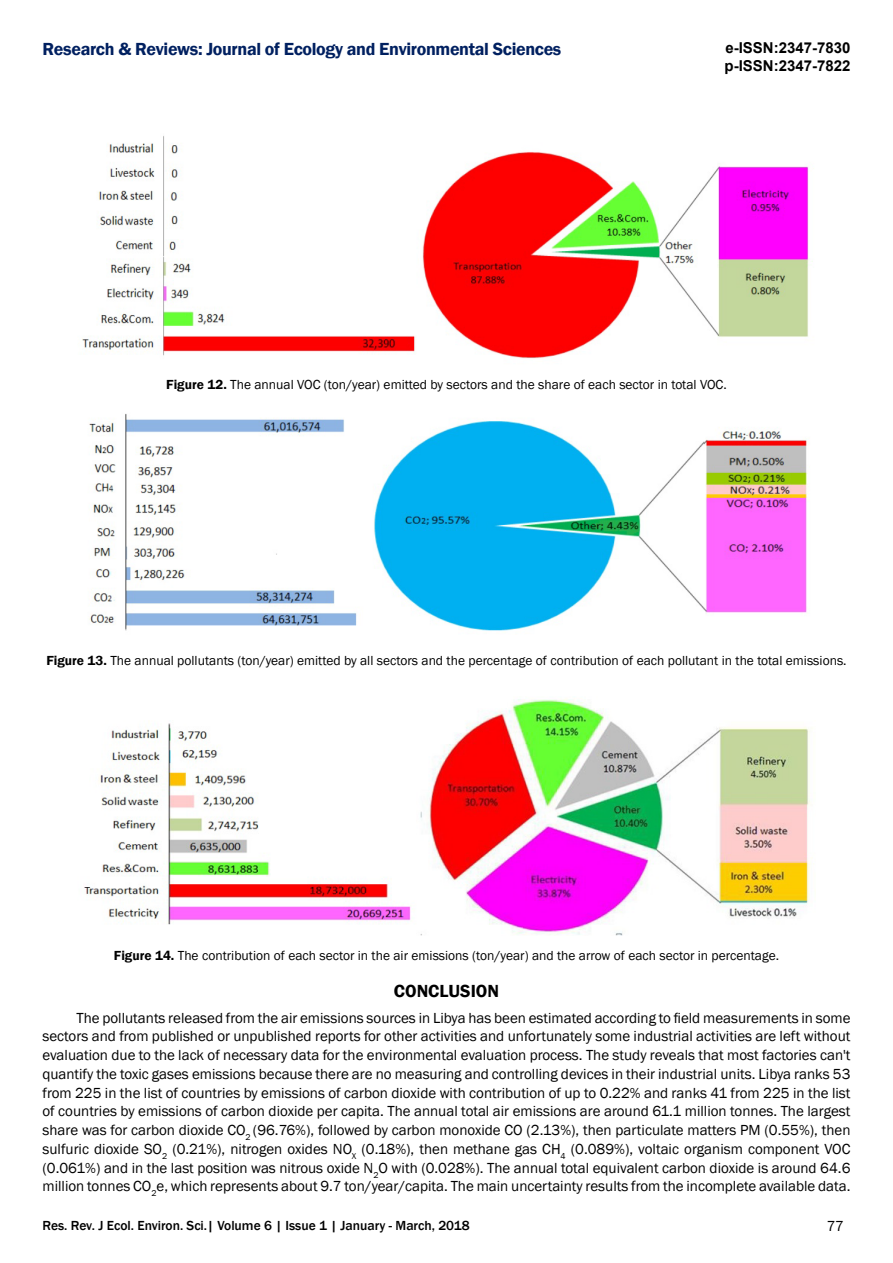
<style>
.page{position:relative;width:893px;height:1263px;background:#fff}
.page>*{position:absolute;margin:0;border:0;box-sizing:border-box;transform-origin:0 0}
.t1{font:600 18px "Franklin Gothic";letter-spacing:-.02em;color:#002060}
.t2{font:600 18px "Franklin Gothic";color:#000}
.t3{font:15px/18.8px "Franklin Gothic";color:#000;text-align:justify}
.t4{font:700 15px/18px "Arial";color:#000}
.t5{font:13.5px "Franklin Gothic";color:#000}
.t6{font:500 13.5px "Franklin Gothic";color:#000}
.s1{font-size:17.7px}
.s2{font-weight:600}
</style>
<div class="page">
<img style="left:82px;top:136px;width:732px;height:223px">
<img style="left:89px;top:414px;width:721px;height:217px">
<img style="left:84px;top:699px;width:727px;height:236px">
<p class="t1" style="left:43px;top:38px;width:520px">Research &amp; Reviews: Journal of Ecology and Environmental Science<span class="s1">s</span></p>
<p class="t4" style="left:724px;top:40px;width:127px">e-ISSN:2347-7830 p-ISSN:2347-7822</p>
<p class="t5" style="left:166px;top:376px;width:562px"><span class="s2">Figure 12.</span> The annual VOC (ton/year) emitted by sectors and the share of each sector in total VOC.</p>
<p class="t5" style="left:46px;top:653px;width:802px"><span class="s2">Figure 13.</span> The annual pollutants (ton/year) emitted by all sectors and the percentage of contribution of each pollutant in the total emissions.</p>
<p class="t5" style="left:114px;top:947px;width:667px"><span class="s2">Figure 14.</span> The contribution of each sector in the air emissions (ton/year) and the arrow of each sector in percentage.</p>
<p class="t2" style="left:394px;top:980px;width:107px">CONCLUSION</p>
<p class="t3" style="left:43px;top:1009px;width:809px;text-indent:34px">The pollutants released from the air emissions sources in Libya has been estimated according to field measurements in some sectors and from published or unpublished reports for other activities and unfortunately some industrial activities are left without evaluation due to the lack of necessary data for the environmental evaluation process. The study reveals that most factories can't quantify the toxic gases emissions because there are no measuring and controlling devices in their industrial units. Libya ranks 53 from 225 in the list of countries by emissions of carbon dioxide with contribution of up to 0.22% and ranks 41 from 225 in the list of countries by emissions of carbon dioxide per capita. The annual total air emissions are around 61.1 million tonnes. The largest share was for carbon dioxide CO<sub>2</sub> (96.76%), followed by carbon monoxide CO (2.13%), then particulate matters PM (0.55%), then sulfuric dioxide SO<sub>2</sub> (0.21%), nitrogen oxides NO<sub>X</sub> (0.18%), then methane gas CH<sub>4</sub> (0.089%), voltaic organism component VOC (0.061%) and in the last position was nitrous oxide N<sub>2</sub>O with (0.028%). The annual total equivalent carbon dioxide is around 64.6 million tonnes CO<sub>2</sub>e, which represents about 9.7 ton/year/capita. The main uncertainty results from the incomplete available data.</p>
<p class="t6" style="left:43px;top:1217px;width:429px">Res. Rev. J Ecol. Environ. Sci.| Volume 6 | Issue 1 | January - March, 2018</p>
<p class="t3" style="left:827px;top:1217px;width:19px">77</p>
</div>
